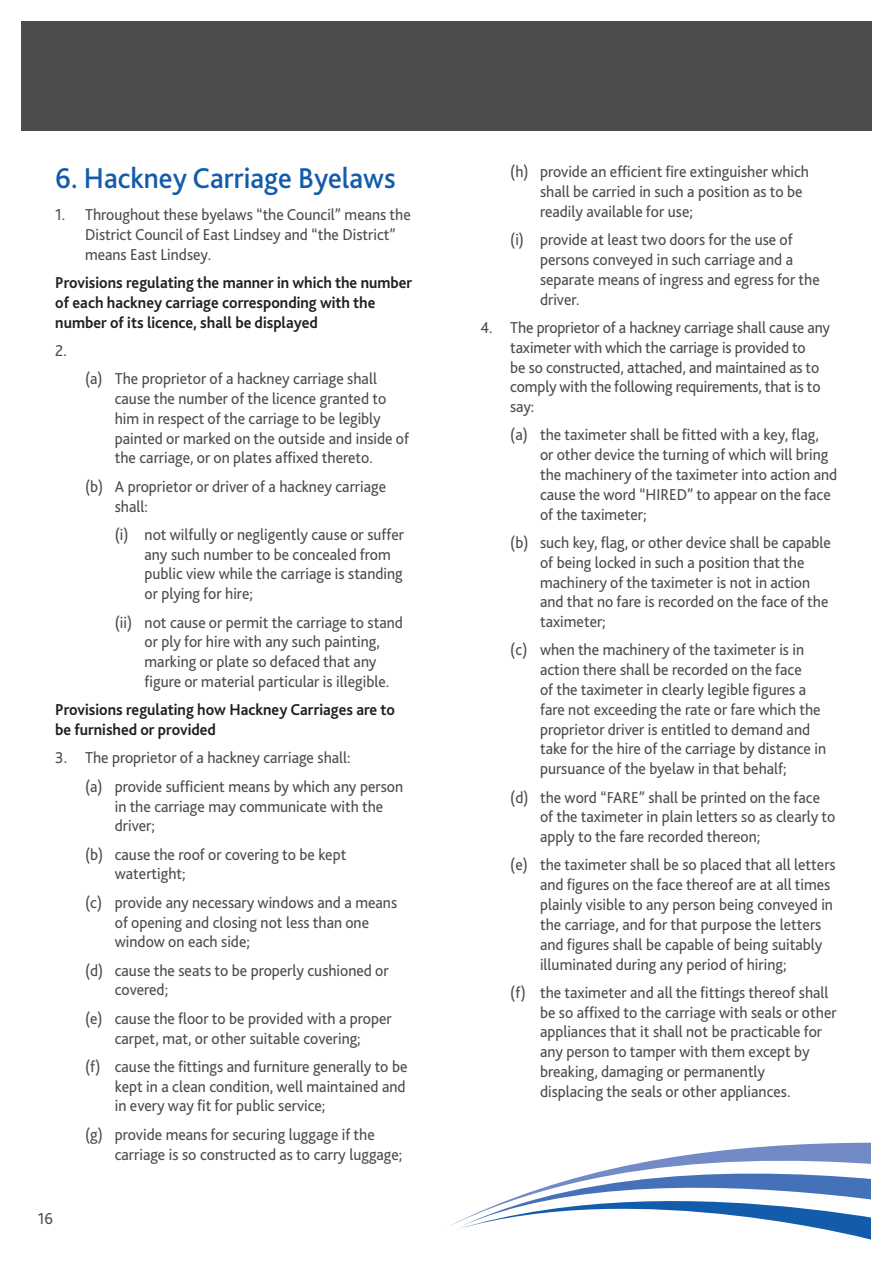
<style>
.page{position:relative;width:893px;height:1263px;background:#fff}
.page>*{position:absolute;margin:0;border:0;box-sizing:border-box;transform-origin:0 0}
.Blue_Heading{font:500 30px "Bliss";color:#135cab;scale:.95 1}
._2nd_Indent{font:16.5px/19.8px "Bliss";color:#4b4c4d;scale:.95 1}
.Indent{font:16.5px/19.8px "Bliss";letter-spacing:-.01em;color:#4b4c4d;scale:.95 1}
._3rd_Indent{font:16.5px/19.8px "Bliss";color:#4b4c4d;scale:.95 1}
.Table_Heading{font:700 16.5px/19.8px "Bliss";color:#231f20;scale:.95 1}
</style>
<div class="page">
<svg style="left:662px;top:1142px;width:209px;height:17px;fill:#728ac5"></svg>
<svg style="left:455px;top:1159px;width:416px;height:81px"></svg>
<div style="left:21px;top:21px;width:851px;height:110px;background:#4b4c4d"></div>
<p class="Blue_Heading" style="left:55px;top:159px;width:360px">6. Hackney Carriage Byelaws</p>
<p class="Indent" style="left:85px;top:205px;width:344px;text-indent:-30px">1. Throughout these byelaws “the Council” means the<br>District Council of East Lindsey and “the District” means East Lindsey.</p>
<p class="Table_Heading" style="left:55px;top:273px;width:377px">Provisions regulating the manner in which the number of each hackney carriage corresponding with the number of its licence, shall be displayed</p>
<p class="Indent" style="left:55px;top:340px;width:14px">2.</p>
<p class="_2nd_Indent" style="left:115px;top:369px;width:311px;text-indent:-30px">(a) The proprietor of a hackney carriage shall cause the number of the licence granted to him in respect of the carriage to be legibly painted or marked on the outside and inside of the carriage, or on plates affixed thereto.</p>
<p class="_2nd_Indent" style="left:115px;top:476px;width:287px;text-indent:-30px">(b) A proprietor or driver of a hackney carriage shall:</p>
<p class="_3rd_Indent" style="left:145px;top:524px;width:275px;text-indent:-30px">(i) not wilfully or negligently cause or suffer any such number to be concealed from public view while the carriage is standing or plying for hire;</p>
<p class="_3rd_Indent" style="left:145px;top:612px;width:273px;text-indent:-30px">(ii) not cause or permit the carriage to stand or ply for hire with any such painting, marking or plate so defaced that any figure or material particular is illegible.</p>
<p class="Table_Heading" style="left:55px;top:700px;width:359px">Provisions regulating how Hackney Carriages are to be furnished or provided</p>
<p class="Indent" style="left:55px;top:748px;width:312px">3. The proprietor of a hackney carriage shall:</p>
<p class="_2nd_Indent" style="left:115px;top:776px;width:305px;text-indent:-30px">(a) provide sufficient means by which any person in the carriage may communicate with the driver;</p>
<p class="_2nd_Indent" style="left:115px;top:844px;width:245px;text-indent:-30px">(b) cause the roof or covering to be kept watertight;</p>
<p class="_2nd_Indent" style="left:115px;top:892px;width:299px;text-indent:-30px">(c) provide any necessary windows and a means of opening and closing not less than one window on each side;</p>
<p class="_2nd_Indent" style="left:115px;top:960px;width:290px;text-indent:-30px">(d) cause the seats to be properly cushioned or covered;</p>
<p class="_2nd_Indent" style="left:85px;top:1008px;width:324px;text-align:center">(e) cause the floor to be provided with a proper carpet, mat, or other suitable covering;</p>
<p class="_2nd_Indent" style="left:115px;top:1056px;width:310px;text-align:justify;text-indent:-30px">(f) cause the fittings and furniture generally to be kept in a clean condition, well maintained and in every way fit for public service;</p>
<p class="_2nd_Indent" style="left:115px;top:1124px;width:304px;text-indent:-30px">(g) provide means for securing luggage if the carriage is so constructed as to carry luggage;</p>
<p class="_2nd_Indent" style="left:38px;top:1208px;width:17px">16</p>
<p class="_2nd_Indent" style="left:540px;top:162px;width:285px;text-indent:-30px">(h) provide an efficient fire extinguisher which shall be carried in such a position as to be readily available for use;</p>
<p class="_2nd_Indent" style="left:540px;top:230px;width:296px;text-indent:-30px">(i) provide at least two doors for the use of persons conveyed in such carriage and a separate means of ingress and egress for the driver.</p>
<p class="Indent" style="left:510px;top:317px;width:338px;text-indent:-30px">4. The proprietor of a hackney carriage shall cause any taximeter with which the carriage is provided to<br>be so constructed, attached, and maintained as to comply with the following requirements, that is to say:</p>
<p class="_2nd_Indent" style="left:540px;top:425px;width:314px;text-indent:-30px">(a) the taximeter shall be fitted with a key, flag,<br>or other device the turning of which will bring the machinery of the taximeter into action and cause the word “HIRED” to appear on the face of the taximeter;</p>
<p class="_2nd_Indent" style="left:540px;top:532px;width:308px;text-indent:-30px">(b) such key, flag, or other device shall be capable of being locked in such a position that the machinery of the taximeter is not in action and that no fare is recorded on the face of the taximeter;</p>
<p class="_2nd_Indent" style="left:540px;top:640px;width:303px;text-indent:-30px">(c) when the machinery of the taximeter is in action there shall be recorded on the face<br>of the taximeter in clearly legible figures a fare not exceeding the rate or fare which the proprietor driver is entitled to demand and take for the hire of the carriage by distance in pursuance of the byelaw in that behalf;</p>
<p class="_2nd_Indent" style="left:540px;top:787px;width:312px;text-indent:-30px">(d) the word “FARE” shall be printed on the face of the taximeter in plain letters so as clearly to apply to the fare recorded thereon;</p>
<p class="_2nd_Indent" style="left:540px;top:855px;width:313px;text-indent:-30px">(e) the taximeter shall be so placed that all letters and figures on the face thereof are at all times plainly visible to any person being conveyed in the carriage, and for that purpose the letters and figures shall be capable of being suitably illuminated during any period of hiring;</p>
<p class="_2nd_Indent" style="left:540px;top:982px;width:314px;text-indent:-30px">(f) the taximeter and all the fittings thereof shall be so affixed to the carriage with seals or other appliances that it shall not be practicable for any person to tamper with them except by breaking, damaging or permanently<br>displacing the seals or other appliances.</p>
</div>
